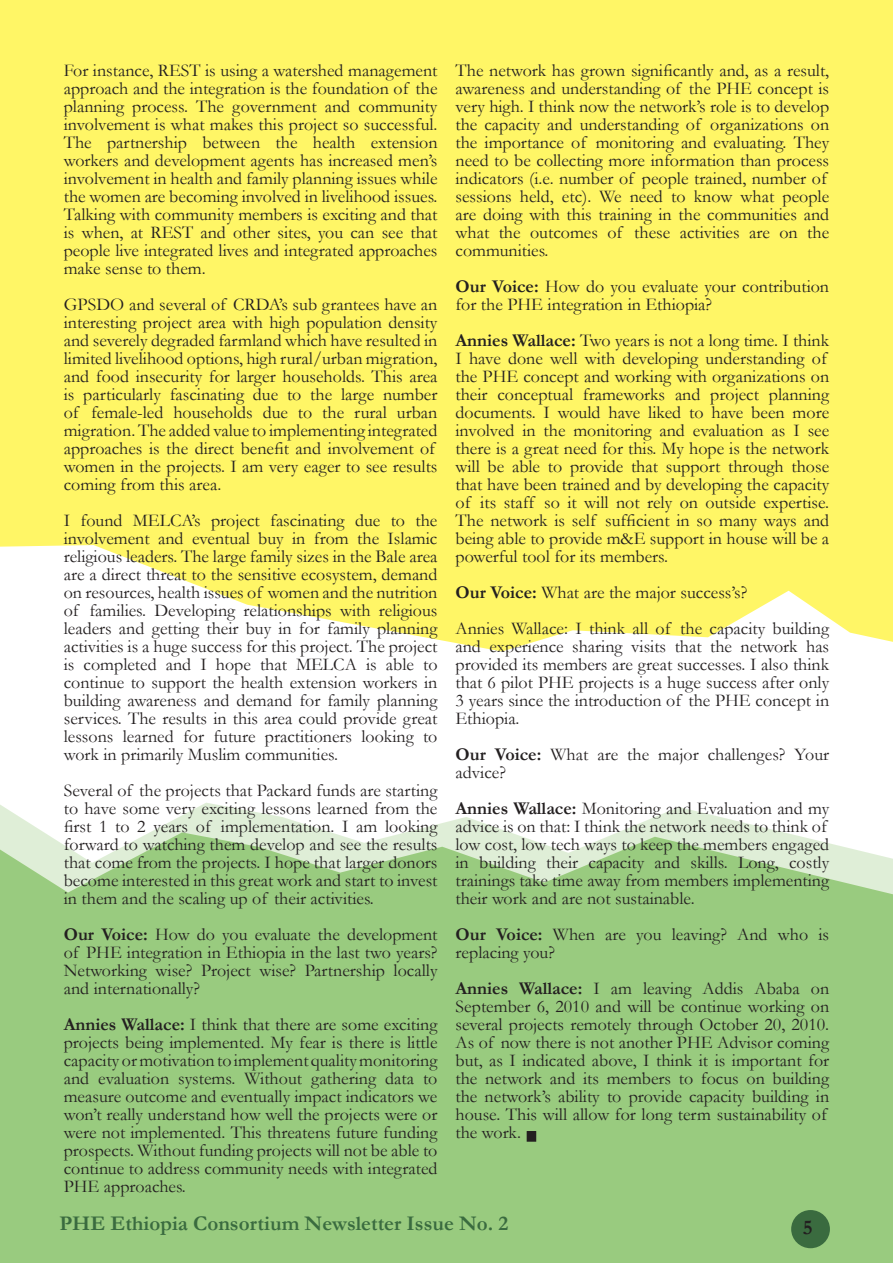
<style>
.page{position:relative;width:893px;height:1263px;background:#fff}
.page>*{position:absolute;margin:0;border:0;box-sizing:border-box;transform-origin:0 0}
.t1{font:700 21px "Garamond";color:#3a6b3f}
.t2{font:700 21px "Garamond";color:#231f20}
.t3{font:18px/18px "Garamond";color:#231f20}
.s1{font-weight:700}
</style>
<div class="page">
<svg style="left:0;top:802px;width:893px;height:461px;fill:#99cb7f"></svg>
<div style="left:791px;top:1210px;width:39px;height:38px;background:#3a6b3f;border-radius:50%"></div>
<div style="left:0;top:0;width:893px;height:652px;background:#fff666"></div>
<div style="left:527px;top:1132px;width:8px;height:9px;background:#231f20"></div>
<div style="left:527px;top:1131px;width:9px;height:11px;border:2px solid #231f20"></div>
<p class="t3" style="left:64px;top:60px;width:375px;text-align:justify">For instance, REST is using a watershed management approach and the integration is the foundation of the planning process. The government and community involvement is what makes this project so successful.<br>The partnership between the health extension workers and development agents has increased men’s involvement in health and family planning issues while the women are becoming involved in livelihood issues.<br>Talking with community members is exciting and that is when, at REST and other sites, you can see that people live integrated lives and integrated approaches make sense to them.</p>
<p class="t3" style="left:64px;top:294px;width:375px">GPSDO and several of CRDA’s sub grantees have an interesting project area with high population density and severely degraded farmland which have resulted in limited livelihood options, high rural/urban migration, and food insecurity for larger households. This area is particularly fascinating due to the large number of female-led households due to the rural urban migration. The added value to implementing integrated approaches is the direct benefit and involvement of women in the projects. I am very eager to see results coming from this area.</p>
<p class="t3" style="left:64px;top:510px;width:375px;text-align:justify">I found MELCA’s project fascinating due to the involvement and eventual buy in from the Islamic religious leaders. The large family sizes in the Bale area are a direct threat to the sensitive ecosystem, demand on resources, health issues of women and the nutrition of families. Developing relationships with religious leaders and getting their buy in for family planning activities is a huge success for this project. The project is completed and I hope that MELCA is able to continue to support the health extension workers in building awareness and demand for family planning services. The results in this area could provide great lessons learned for future practitioners looking to work in primarily Muslim communities.</p>
<p class="t3" style="left:64px;top:780px;width:375px;text-align:justify">Several of the projects that Packard funds are starting to have some very exciting lessons learned from the first 1 to 2 years of implementation. I am looking forward to watching them develop and see the results that come from the projects. I hope that larger donors become interested in this great work and start to invest in them and the scaling up of their activities.</p>
<p class="t3" style="left:64px;top:924px;width:375px;text-align:justify"><span class="s1">Our Voice:</span> How do you evaluate the development of PHE integration in Ethiopia in the last two years?<br>Networking wise? Project wise? Partnership locally and internationally?</p>
<p class="t3" style="left:64px;top:1014px;width:375px;text-align:justify"><span class="s1">Annies Wallace:</span> I think that there are some exciting projects being implemented. My fear is there is little capacity or motivation to implement quality monitoring and evaluation systems. Without gathering data to measure outcome and eventually impact indicators we won’t really understand how well the projects were or were not implemented. This threatens future funding prospects. Without funding projects will not be able to continue to address community needs with integrated PHE approaches.</p>
<p class="t3" style="left:455px;top:60px;width:375px">The network has grown significantly and, as a result, awareness and understanding of the PHE concept is very high. I think now the network’s role is to develop the capacity and understanding of organizations on the importance of monitoring and evaluating. They need to be collecting more information than process indicators (i.e. number of people trained, number of sessions held, etc). We need to know what people are doing with this training in the communities and what the outcomes of these activities are on the communities.</p>
<p class="t3" style="left:455px;top:276px;width:375px"><span class="s1">Our Voice:</span> How do you evaluate your contribution for the PHE integration in Ethiopia?</p>
<p class="t3" style="left:455px;top:330px;width:375px"><span class="s1">Annies Wallace:</span> Two years is not a long time. I think I have done well with developing understanding of the PHE concept and working with organizations on their conceptual frameworks and project planning documents. I would have liked to have been more involved in the monitoring and evaluation as I see there is a great need for this. My hope is the network will be able to provide that support through those that have been trained and by developing the capacity of its staff so it will not rely on outside expertise.<br>The network is self sufficient in so many ways and being able to provide m&amp;E support in house will be a powerful tool for its members.</p>
<p class="t3" style="left:455px;top:573px;width:375px;line-height:36px"><span class="s1">Our Voice:</span> What are the major success’s?<br>Annies Wallace: I think all of the capacity building</p>
<p class="t3" style="left:455px;top:636px;width:375px;text-align:justify">and experience sharing visits that the network has provided its members are great successes. I also think that 6 pilot PHE projects is a huge success after only 3 years since the introduction of the PHE concept in Ethiopia.</p>
<p class="t3" style="left:455px;top:744px;width:375px"><span class="s1">Our Voice:</span> What are the major challenges? Your advice?</p>
<p class="t3" style="left:455px;top:798px;width:375px"><span class="s1">Annies Wallace:</span> Monitoring and Evaluation and my advice is on that: I think the network needs to think of low cost, low tech ways to keep the members engaged in building their capacity and skills. Long, costly trainings take time away from members implementing their work and are not sustainable.</p>
<p class="t3" style="left:455px;top:924px;width:375px"><span class="s1">Our Voice:</span> When are you leaving? And who is replacing you?</p>
<p class="t3" style="left:455px;top:978px;width:375px"><span class="s1">Annies Wallace:</span> I am leaving Addis Ababa on September 6, 2010 and will be continue working on several projects remotely through October 20, 2010.<br>As of now there is not another PHE Advisor coming but, as I indicated above, I think it is important for the network and its members to focus on building the network’s ability to provide capacity building in house. This will allow for long term sustainability of the work.</p>
<p class="t1" style="left:59px;top:1209px;width:451px">PHE Ethiopia Consortium Newsletter Issue No. 2</p>
<p class="t2" style="left:803px;top:1213px;width:11px">5</p>
</div>
